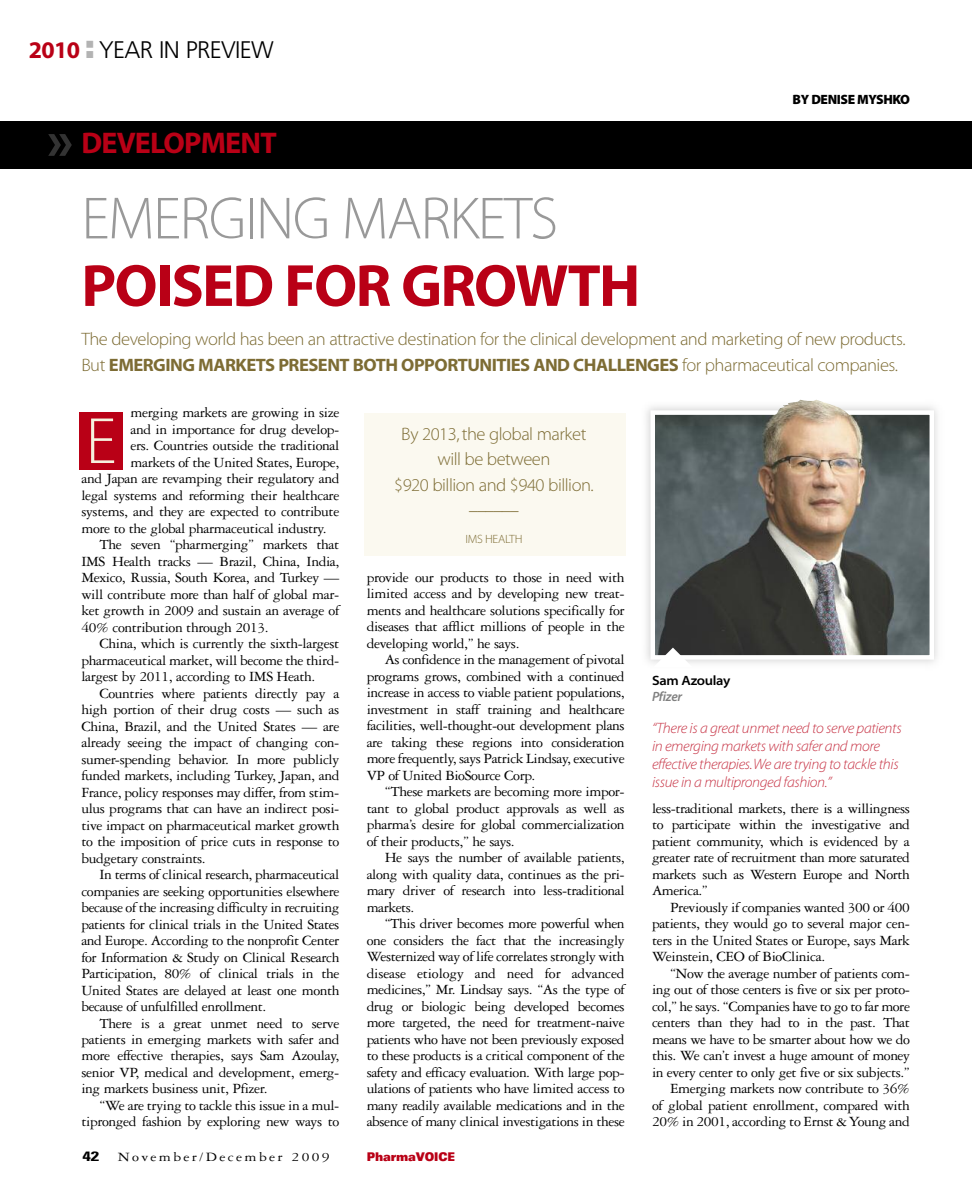
<style>
.page{position:relative;width:972px;height:1188px;background:#fff}
.page>*{position:absolute;margin:0;border:0;box-sizing:border-box;transform-origin:0 0}
.t1{font:66px "Myriad MM.215.wt.600.wd";color:#f6f1de}
.t2{font:60px "Myriad MM.215.wt.600.wd";letter-spacing:-.025em;color:#999}
.t3{font:60px "Myriad MM.700.wt.600.wd";letter-spacing:-.03em;color:#b90016}
.t4{font:57px "Myriad MM.700.wt.600.wd";color:#333}
.t5{font:30px "Myriad MM.700.wt.600.wd";letter-spacing:-.03em;color:#b90016}
.t6{font:300 24px "Frutiger";letter-spacing:-.03em;color:#000}
.t7{font:18px/25.5px "Myriad MM.215.wt.600.wd";letter-spacing:-.025em;color:#7d6c34;text-align:center}
.t8{font:18px "Myriad MM.700.wt.600.wd";letter-spacing:-.03em;color:#7d6c34}
.t9{font:16.5px "Myriad MM.215.wt.600.wd";color:#7d6c34}
.t10{font:15px/16.5px "Garamond Three";letter-spacing:-.025em;color:#000;text-align:justify}
.t11{font:15px/18px "Myriad MM It.215.wt.600.wd";letter-spacing:-.025em;color:#c73345}
.t12{font:13.5px "Garamond Three";letter-spacing:.15em;color:#000;scale:1.15 1}
.t13{font:13.5px "Myriad MM.830.wt.300.wd";letter-spacing:-.03em;color:#000}
.t14{font:13.5px "Myriad MM.215.wt.700.wd";letter-spacing:-.025em;color:#000}
.t15{font:13.5px "Myriad MM It.565.wt.600.wd";letter-spacing:-.02em;color:#808080}
.t16{font:700 condensed 13.5px "Univers";color:#000;scale:1.4 1}
.t17{font:900 expanded 12px "Univers";letter-spacing:-.015em;color:#b90016;scale:.75 1}
.t18{font:12px "Myriad MM.215.wt.600.wd";letter-spacing:-.025em;color:#7d6c34}
.s1{font-family:"Myriad MM.700.wt.600.wd";font-weight:400;color:#b90016}
.s2{font-family:"Impact";font-weight:400;font-size:48px;color:#b3b3b3}
.s3{font-family:"Myriad MM.215.wt.600.wd"}
</style>
<div class="page">
<div style="left:0;top:121px;width:971px;height:48px;background:#000"></div>
<div style="left:80px;top:412px;width:43px;height:57px;background:#b90016"></div>
<div style="left:365px;top:413px;width:261px;height:143px;background:#fbf9f0"></div>
<img style="left:646px;top:399px;width:292px;height:265px">
<img style="left:656px;top:415px;width:273px;height:240px">
<div style="left:651px;top:410px;width:283px;height:250px;border:4px solid #fff"></div>
<svg style="left:653px;top:648px;width:40px;height:16px"></svg>
<img style="left:762px;top:400px;width:100px;height:53px">
<h3 class="t6" style="left:29px;top:40px;width:246px"><span class="s1">2010</span> <span class="s2">:</span> YEAR IN PREVIEW</h3>
<h3 class="t4" style="left:47px;top:119px;width:28px">»</h3>
<h3 class="t5" style="left:81px;top:131px;width:197px">DEVELOPMENT</h3>
<h2 class="t2" style="left:81px;top:196px;width:478px">EMERGING MARKETS</h2>
<h2 class="t3" style="left:81px;top:263px;width:561px">POISED FOR GROWTH</h2>
<p class="t13" style="left:793px;top:94px;width:119px">BY DENISE MYSHKO</p>
<p class="t7" style="left:81px;top:328px;width:826px">The developing world has been an attractive destination for the clinical development and marketing of new products.</p>
<p class="t8" style="left:81px;top:358px;width:818px"><span class="s3">But</span> EMERGING MARKETS PRESENT BOTH OPPORTUNITIES AND CHALLENGES <span class="s3">for pharmaceutical companies.</span></p>
<p class="t10" style="left:130px;top:406px;width:210px">merging markets are growing in size</p>
<p class="t10" style="left:130px;top:422px;width:210px">and in importance for drug develop-</p>
<p class="t10" style="left:130px;top:439px;width:210px">ers. Countries outside the traditional</p>
<p class="t10" style="left:130px;top:455px;width:210px">markets of the United States, Europe,</p>
<p class="t10" style="left:81px;top:472px;width:260px">and Japan are revamping their regulatory and</p>
<p class="t10" style="left:81px;top:488px;width:260px">legal systems and reforming their healthcare</p>
<p class="t10" style="left:81px;top:505px;width:260px">systems, and they are expected to contribute</p>
<p class="t10" style="left:81px;top:521px;width:247px">more to the global pharmaceutical industry.</p>
<p class="t10" style="left:99px;top:538px;width:241px">The seven “pharmerging” markets that</p>
<p class="t10" style="left:81px;top:554px;width:260px">IMS Health tracks — Brazil, China, India,</p>
<p class="t10" style="left:81px;top:571px;width:260px">Mexico, Russia, South Korea, and Turkey —</p>
<p class="t10" style="left:81px;top:587px;width:260px">will contribute more than half of global mar-</p>
<p class="t10" style="left:81px;top:604px;width:260px">ket growth in 2009 and sustain an average of</p>
<p class="t10" style="left:81px;top:620px;width:189px">40% contribution through 2013.</p>
<p class="t10" style="left:99px;top:637px;width:241px">China, which is currently the sixth-largest</p>
<p class="t10" style="left:81px;top:653px;width:260px">pharmaceutical market, will become the third-</p>
<p class="t10" style="left:81px;top:670px;width:236px">largest by 2011, according to IMS Heath.</p>
<p class="t10" style="left:99px;top:686px;width:241px">Countries where patients directly pay a</p>
<p class="t10" style="left:81px;top:703px;width:260px">high portion of their drug costs — such as</p>
<p class="t10" style="left:81px;top:719px;width:260px">China, Brazil, and the United States — are</p>
<p class="t10" style="left:81px;top:736px;width:260px">already seeing the impact of changing con-</p>
<p class="t10" style="left:81px;top:752px;width:260px">sumer-spending behavior. In more publicly</p>
<p class="t10" style="left:81px;top:769px;width:260px">funded markets, including Turkey, Japan, and</p>
<p class="t10" style="left:81px;top:785px;width:260px">France, policy responses may differ, from stim-</p>
<p class="t10" style="left:81px;top:802px;width:260px">ulus programs that can have an indirect posi-</p>
<p class="t10" style="left:81px;top:818px;width:260px">tive impact on pharmaceutical market growth</p>
<p class="t10" style="left:81px;top:835px;width:260px">to the imposition of price cuts in response to</p>
<p class="t10" style="left:81px;top:851px;width:126px">budgetary constraints.</p>
<p class="t10" style="left:99px;top:868px;width:241px">In terms of clinical research, pharmaceutical</p>
<p class="t10" style="left:81px;top:884px;width:259px">companies are seeking opportunities elsewhere</p>
<p class="t10" style="left:81px;top:901px;width:259px">because of the increasing difficulty in recruiting</p>
<p class="t10" style="left:81px;top:917px;width:260px">patients for clinical trials in the United States</p>
<p class="t10" style="left:81px;top:934px;width:260px">and Europe. According to the nonprofit Center</p>
<p class="t10" style="left:81px;top:950px;width:260px">for Information &amp; Study on Clinical Research</p>
<p class="t10" style="left:81px;top:967px;width:260px">Participation, 80% of clinical trials in the</p>
<p class="t10" style="left:81px;top:983px;width:260px">United States are delayed at least one month</p>
<p class="t10" style="left:81px;top:1000px;width:186px">because of unfulfilled enrollment.</p>
<p class="t10" style="left:99px;top:1016px;width:241px">There is a great unmet need to serve</p>
<p class="t10" style="left:81px;top:1033px;width:260px">patients in emerging markets with safer and</p>
<p class="t10" style="left:81px;top:1049px;width:259px">more effective therapies, says Sam Azoulay,</p>
<p class="t10" style="left:81px;top:1066px;width:260px">senior VP, medical and development, emerg-</p>
<p class="t10" style="left:81px;top:1082px;width:188px">ing markets business unit, Pfizer.</p>
<p class="t10" style="left:99px;top:1099px;width:241px">“We are trying to tackle this issue in a mul-</p>
<p class="t10" style="left:81px;top:1115px;width:260px">tipronged fashion by exploring new ways to</p>
<h1 class="t1" style="left:86px;top:416px;width:32px">E</h1>
<p class="t7" style="left:394px;top:422px;width:201px">By 2013,the global market will be between<br>$920 billion and $940 billion.</p>
<p class="t9" style="left:469px;top:498px;width:51px">______</p>
<p class="t18" style="left:465px;top:535px;width:59px">IMS HEALTH</p>
<p class="t10" style="left:367px;top:571px;width:260px">provide our products to those in need with limited access and by developing new treat&shy;ments and healthcare solutions specifically for diseases that afflict millions of people in the developing world,” he says.</p>
<p class="t10" style="left:367px;top:653px;width:260px;text-indent:18px">As confidence in the management of pivotal programs grows, combined with a continued increase in access to viable patient populations, investment in staff training and healthcare facilities, well-thought-out development plans are taking these regions into consideration more frequently, says Patrick Lindsay, executive VP of United BioSource Corp.</p>
<p class="t10" style="left:367px;top:785px;width:260px;text-indent:18px">“These markets are becoming more impor&shy;tant to global product approvals as well as pharma’s desire for global commercialization of their products,” he says.</p>
<p class="t10" style="left:367px;top:851px;width:260px;text-indent:18px">He says the number of available patients, along with quality data, continues as the pri&shy;mary driver of research into less-traditional markets.</p>
<p class="t10" style="left:367px;top:917px;width:260px;text-indent:18px">“This driver becomes more powerful when one considers the fact that the increasingly Westernized way of life correlates strongly with disease etiology and need for advanced medicines,” Mr. Lindsay says. “As the type of drug or biologic being developed becomes more targeted, the need for treatment-naive patients who have not been previously exposed to these products is a critical component of the safety and efficacy evaluation. With large pop&shy;ulations of patients who have limited access to many readily available medications and in the absence of many clinical investigations in these</p>
<p class="t16" style="left:82px;top:1152px;width:13px">42</p>
<p class="t12" style="left:118px;top:1153px;width:186px">November/December 2009</p>
<p class="t17" style="left:367px;top:1153px;width:119px">PharmaVOICE</p>
<p class="t14" style="left:652px;top:675px;width:80px">Sam Azoulay</p>
<p class="t15" style="left:652px;top:692px;width:32px">Pfizer</p>
<p class="t11" style="left:652px;top:720px;width:251px">“There is a great unmet need to serve patients in emerging markets with safer and more effective therapies.We are trying to tackle this issue in a multipronged fashion.”</p>
<p class="t10" style="left:652px;top:802px;width:260px">less-traditional markets, there is a willingness to participate within the investigative and patient community, which is evidenced by a greater rate of recruitment than more saturated markets such as Western Europe and North America.”</p>
<p class="t10" style="left:652px;top:901px;width:260px;text-indent:18px">Previously if companies wanted 300 or 400 patients, they would go to several major cen&shy;ters in the United States or Europe, says Mark Weinstein, CEO of BioClinica.</p>
<p class="t10" style="left:652px;top:967px;width:260px;text-align:right">“Now the average number of patients com&shy;ing out of those centers is five or six per proto&shy;col,” he says. “Companies have to go to far more centers than they had to in the past. That means we have to be smarter about how we do this. We can’t invest a huge amount of money in every center to only get five or six subjects.” Emerging markets now contribute to 36%<br>of global patient enrollment, compared with 20% in 2001, according to Ernst &amp; Young and</p>
</div>
